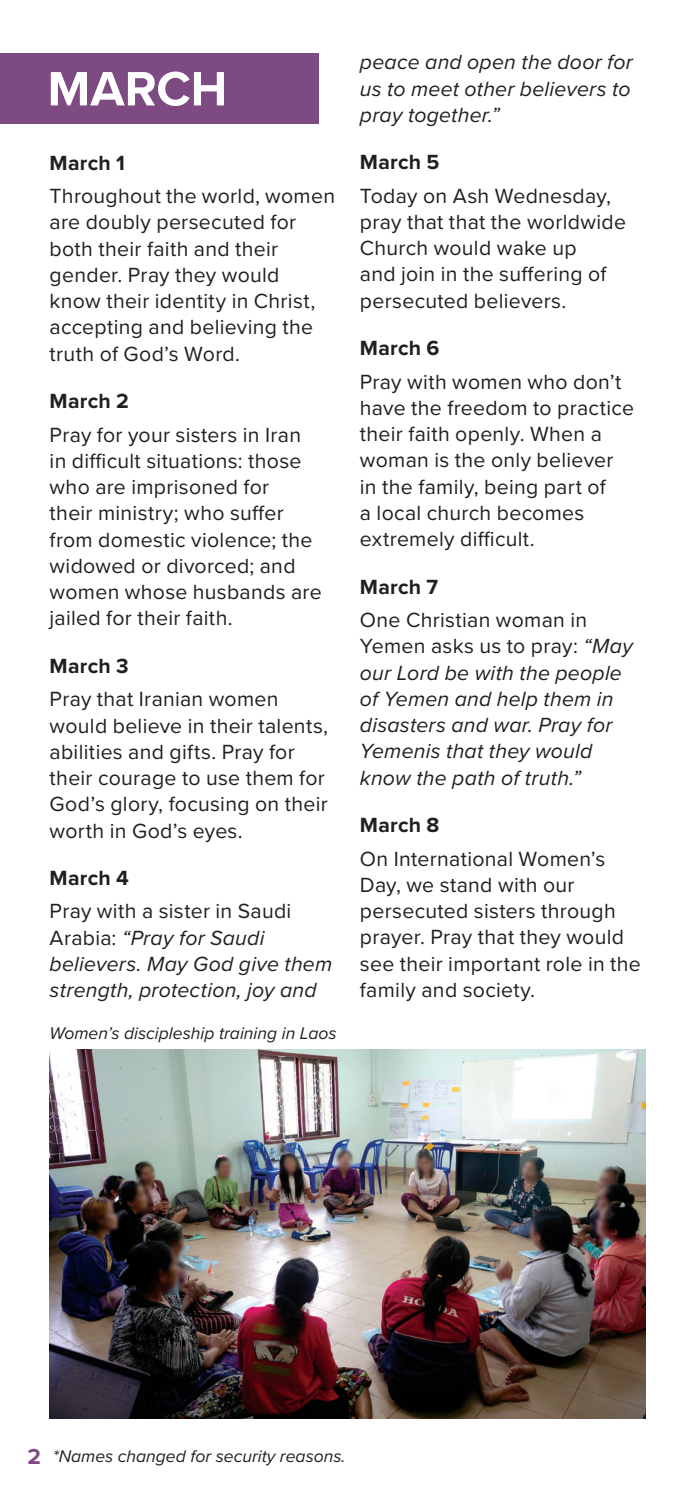
<style>
.page{position:relative;width:695px;height:1489px;background:#fff}
.page>*{position:absolute;margin:0;border:0;box-sizing:border-box;transform-origin:0 0}
.t1{font:700 50px "Proxima Nova";color:#fff}
.t2{font:700 22.5px "Proxima Nova";color:#7d4a82}
.t3{font:21.25px/26.2px "Proxima Nova";letter-spacing:.015em;color:#231f20}
.t4{font:italic 21.25px/26.2px "Proxima Nova";letter-spacing:.01em;color:#231f20}
.t5{font:700 21.25px "Proxima Nova";letter-spacing:.01em;color:#231f20}
.t6{font:italic 17.5px "Proxima Nova";color:#231f20}
.s1{font-style:normal}
</style>
<div class="page">
<div style="left:0;top:53px;width:318px;height:70px;background:#7d4a82"></div>
<img style="left:50px;top:1049px;width:595px;height:369px">
<h1 class="t1" style="left:47px;top:51px;width:181px">MARCH</h1>
<p class="t5" style="left:50px;top:147px;width:77px">March 1</p>
<p class="t3" style="left:50px;top:182px;width:287px">Throughout the world, women are doubly persecuted for both their faith and their gender. Pray they would know their identity in Christ, accepting and believing the truth of God’s Word.</p>
<p class="t5" style="left:50px;top:385px;width:81px">March 2</p>
<p class="t3" style="left:50px;top:420px;width:273px">Pray for your sisters in Iran in difficult situations: those who are imprisoned for<br>their ministry; who suffer from domestic violence; the widowed or divorced; and women whose husbands are jailed for their faith.</p>
<p class="t5" style="left:50px;top:650px;width:81px">March 3</p>
<p class="t3" style="left:50px;top:685px;width:280px">Pray that Iranian women would believe in their talents, abilities and gifts. Pray for their courage to use them for<br>God’s glory, focusing on their worth in God’s eyes.</p>
<p class="t5" style="left:50px;top:862px;width:81px">March 4</p>
<p class="t4" style="left:50px;top:897px;width:284px"><span class="s1">Pray with a sister in Saudi<br>Arabia:</span> “Pray for Saudi believers. May God give them strength, protection, joy and</p>
<p class="t6" style="left:50px;top:1020px;width:288px">Women’s discipleship training in Laos</p>
<p class="t4" style="left:360px;top:48px;width:274px;text-align:justify">peace and open the door for us to meet other believers to pray together.”</p>
<p class="t5" style="left:360px;top:146px;width:81px">March 5</p>
<p class="t3" style="left:360px;top:181px;width:267px">Today on Ash Wednesday, pray that that the worldwide<br>Church would wake up<br>and join in the suffering of persecuted believers.</p>
<p class="t5" style="left:360px;top:332px;width:81px">March 6</p>
<p class="t3" style="left:360px;top:367px;width:276px">Pray with women who don’t have the freedom to practice their faith openly. When a woman is the only believer in the family, being part of<br>a local church becomes extremely difficult.</p>
<p class="t5" style="left:360px;top:570px;width:80px">March 7</p>
<p class="t4" style="left:360px;top:606px;width:274px"><span class="s1">One Christian woman in<br>Yemen asks us to pray:</span> “May our Lord be with the people of Yemen and help them in disasters and war. Pray for<br>Yemenis that they would know the path of truth.”</p>
<p class="t5" style="left:360px;top:809px;width:81px">March 8</p>
<p class="t3" style="left:360px;top:844px;width:282px">On International Women’s<br>Day, we stand with our persecuted sisters through prayer. Pray that they would see their important role in the family and society.</p>
<p class="t2" style="left:28px;top:1439px;width:15px">2</p>
<p class="t6" style="left:53px;top:1442px;width:294px">*Names changed for security reasons.</p>
</div>
